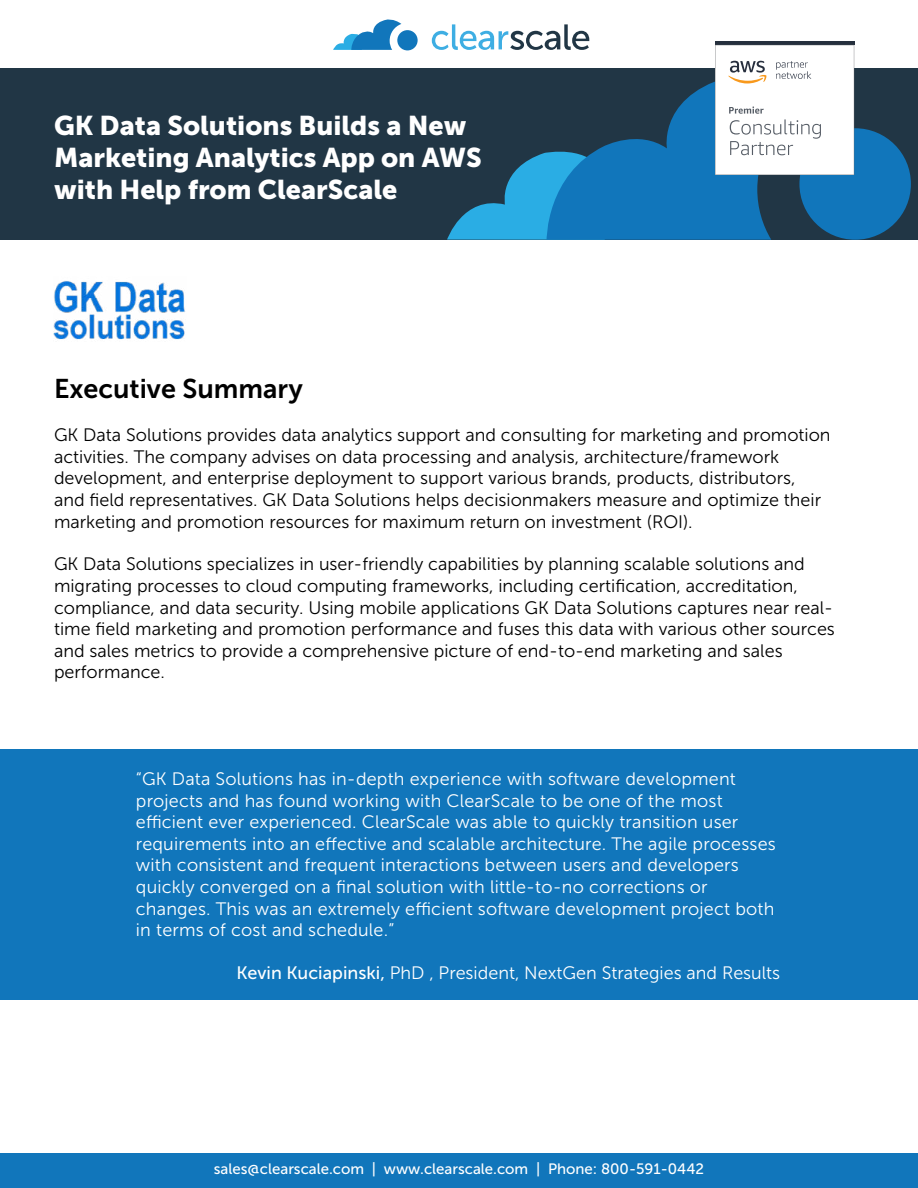
<style>
.page{position:relative;width:918px;height:1188px;background:#fff}
.page>*{position:absolute;margin:0;border:0;box-sizing:border-box;transform-origin:0 0}
.t1{font:27px/32.4px "Museo Sans 900";color:#fff}
.t2{font:27px "Museo Sans 700";color:#000}
.t3{font:18px/21.6px "Museo Sans 300";color:#000}
.t4{font:18px/21.6px "Museo Sans 300";letter-spacing:.01em;color:#fff}
.t5{font:15px "Museo Sans 500";color:#fff}
.s1{font-family:"Museo Sans 500"}
</style>
<div class="page">
<div style="left:0;top:68px;width:918px;height:172px;background:#213645"></div>
<svg style="left:447px;top:152px;width:99px;height:88px"></svg>
<div style="left:799px;top:128px;width:112px;height:112px;background:#1176bb;border-radius:50%"></div>
<svg style="left:546px;top:81px;width:276px;height:159px;fill:#1176bb"></svg>
<svg style="left:432px;top:24px;width:157px;height:26px"></svg>
<div style="left:397px;top:30px;width:21px;height:20px;background:#1176bb;border-radius:50%"></div>
<svg style="left:333px;top:19px;width:68px;height:31px"></svg>
<hr style="left:715px;top:41px;width:139px;height:4px;background:#252f3d">
<svg style="left:715px;top:45px;width:139px;height:130px"></svg>
<img style="left:54px;top:281px;width:132px;height:59px">
<div style="left:0;top:1154px;width:918px;height:34px;background:#1176bb"></div>
<div style="left:0;top:749px;width:918px;height:250px;background:#1176bb"></div>
<h1 class="t1" style="left:54px;top:109px;width:429px">GK Data Solutions Builds a New<br>Marketing Analytics App on AWS with Help from ClearScale</h1>
<h1 class="t2" style="left:54px;top:374px;width:250px">Executive Summary</h1>
<p class="t3" style="left:54px;top:424px;width:778px">GK Data Solutions provides data analytics support and consulting for marketing and promotion activities. The company advises on data processing and analysis, architecture/framework development, and enterprise deployment to support various brands, products, distributors,<br>and field representatives. GK Data Solutions helps decisionmakers measure and optimize their marketing and promotion resources for maximum return on investment (ROI).</p>
<p class="t3" style="left:54px;top:554px;width:782px">GK Data Solutions specializes in user-friendly capabilities by planning scalable solutions and migrating processes to cloud computing frameworks, including certification, accreditation, compliance, and data security. Using mobile applications GK Data Solutions captures near real&shy;time field marketing and promotion performance and fuses this data with various other sources and sales metrics to provide a comprehensive picture of end-to-end marketing and sales performance.</p>
<p class="t4" style="left:136px;top:768px;width:641px">“GK Data Solutions has in-depth experience with software development projects and has found working with ClearScale to be one of the most efficient ever experienced. ClearScale was able to quickly transition user requirements into an effective and scalable architecture. The agile processes with consistent and frequent interactions between users and developers quickly converged on a final solution with little-to-no corrections or changes. This was an extremely efficient software development project both in terms of cost and schedule.”</p>
<p class="t4" style="left:236px;top:962px;width:545px"><span class="s1">Kevin Kuciapinski,</span> PhD , President, NextGen Strategies and Results</p>
<p class="t5" style="left:214px;top:1161px;width:492px">sales@clearscale.com | www.clearscale.com | Phone: 800-591-0442</p>
</div>
